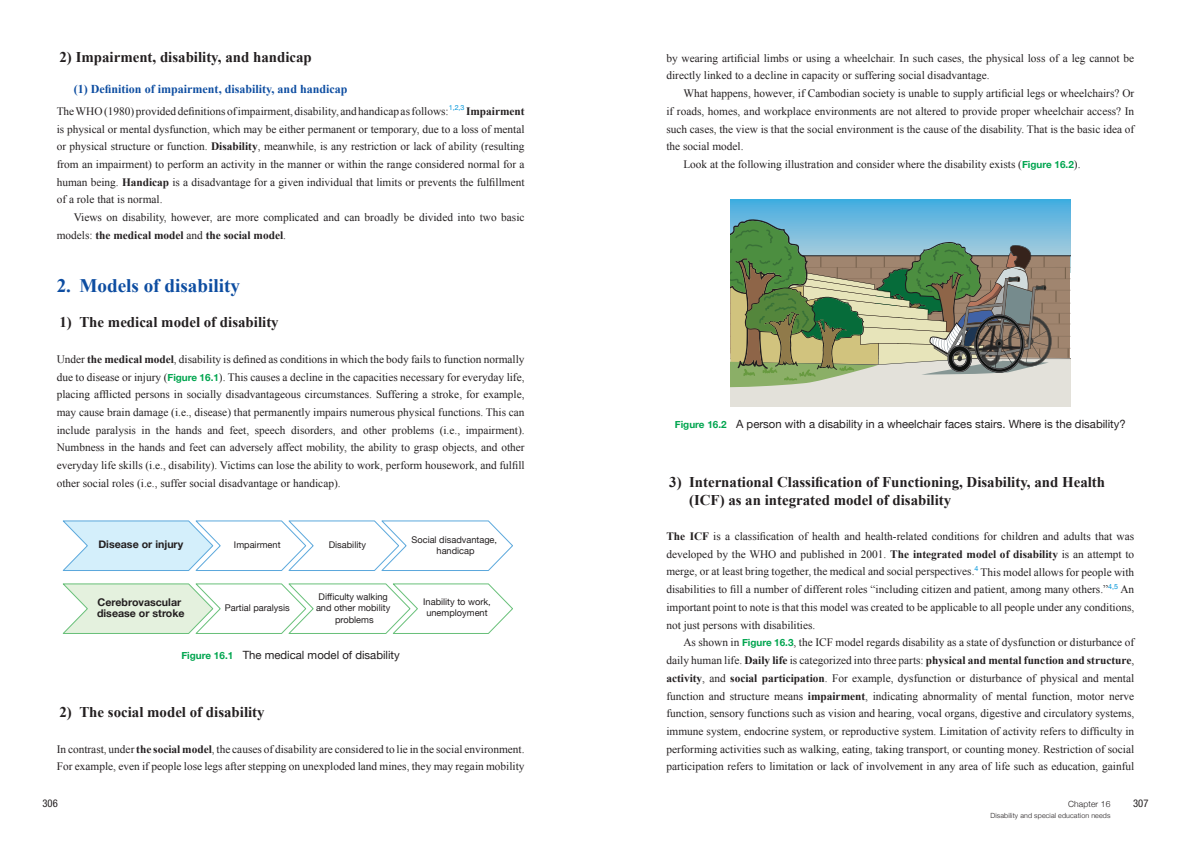
<style>
.page{position:relative;width:1191px;height:842px;background:#fff}
.page>*{position:absolute;margin:0;border:0;box-sizing:border-box;transform-origin:0 0}
.t1{font:700 19.1px "Times New Roman";color:#0d4da1}
.t2{font:700 14.9px/17.7px "Times New Roman";color:#231f20}
.t3{font:700 12px "Times New Roman";color:#0d4da1}
.t4{font:11.3px/17.7px "Times New Roman";color:#231f20;text-align:justify}
.t5{font:11.3px "Helvetica Neue";color:#231f20}
.t6{font:700 10.6px/11.3px "Helvetica Neue";color:#231f20}
.t7{font:condensed 10.6px "Helvetica Neue LT Std";color:#231f20}
.t8{font:9.2px/11.3px "Helvetica Neue";color:#231f20;text-align:center}
.t9{font:300 8.5px "Helvetica Neue";letter-spacing:.015em;color:#231f20}
.t10{font:300 7.1px "Helvetica Neue";letter-spacing:.015em;color:#231f20}
.s1{font-weight:700}
.s2{font-family:"Helvetica Neue";font-weight:700;font-size:9.9px;color:#00a54f}
.s3{font-weight:700;font-size:9.9px;color:#00a54f}
</style>
<div class="page">
<svg style="left:62px;top:520px;width:451px;height:51px"></svg>
<svg style="left:62px;top:583px;width:451px;height:51px"></svg>
<svg style="left:730px;top:200px;width:340px;height:19px;background:#54b1df"></svg>
<svg style="left:730px;top:219px;width:340px;height:187px;background:#93a38c"></svg>
<h2 class="t2" style="left:60px;top:47px;width:254px">2) Impairment, disability, and handicap</h2>
<p class="t3" style="left:74px;top:81px;width:275px">(1) Definition of impairment, disability, and handicap</p>
<p class="t4" style="left:57px;top:102px;width:469px">TheWHO(1980) provided definitions ofimpairment, disability, and handicap asfollows:<sup>1,2,3</sup> <span class="s1">Impairment </span>is physical or mental dysfunction, which may be either permanent or temporary, due to a loss of mental or physical structure or function. <span class="s1">Disability</span>, meanwhile, is any restriction or lack of ability (resulting from an impairment) to perform an activity in the manner or within the range considered normal for a human being. <span class="s1">Handicap</span> is a disadvantage for a given individual that limits or prevents the fulfillment of a role that is normal.</p>
<p class="t4" style="left:57px;top:208px;width:469px;text-indent:17px">Views on disability, however, are more complicated and can broadly be divided into two basic models: <span class="s1">the medical model</span> and <span class="s1">the social model</span>.</p>
<h1 class="t1" style="left:57px;top:272px;width:185px">2. Models of disability</h1>
<h2 class="t2" style="left:60px;top:313px;width:221px">1) The medical model of disability</h2>
<p class="t4" style="left:57px;top:350px;width:469px">Under <span class="s1">the medical model</span>, disability is defined as conditions in which the body fails to function normally due to disease or injury (<span class="s2">Figure 16.1</span>). This causes a decline in the capacities necessary for everyday life, placing afflicted persons in socially disadvantageous circumstances. Suffering a stroke, for example, may cause brain damage (i.e., disease) that permanently impairs numerous physical functions. This can include paralysis in the hands and feet, speech disorders, and other problems (i.e., impairment).<br>Numbness in the hands and feet can adversely affect mobility, the ability to grasp objects, and other everyday life skills (i.e., disability). Victims can lose the ability to work, perform housework, and fulfill other social roles (i.e., suffer social disadvantage or handicap).</p>
<p class="t6" style="left:98px;top:539px;width:86px">Disease or injury</p>
<p class="t8" style="left:234px;top:539px;width:48px">Impairment</p>
<p class="t8" style="left:329px;top:539px;width:39px">Disability</p>
<p class="t8" style="left:411px;top:534px;width:87px">Social disadvantage, handicap</p>
<p class="t6" style="left:97px;top:597px;width:89px">Cerebrovascular disease or stroke</p>
<p class="t8" style="left:225px;top:602px;width:66px">Partial paralysis</p>
<p class="t8" style="left:316px;top:592px;width:76px">Difficulty walking and other mobility problems</p>
<p class="t8" style="left:423px;top:596px;width:69px">Inability to work, unemployment</p>
<p class="t5" style="left:181px;top:647px;width:220px"><span class="s3">Figure 16.1</span> The medical model of disability</p>
<h2 class="t2" style="left:60px;top:703px;width:207px">2) The social model of disability</h2>
<p class="t4" style="left:57px;top:740px;width:469px">In contrast, under <span class="s1">the social model</span>, the causes of disability are considered to lie in the social environment.<br>For example, even if people lose legs after stepping on unexploded land mines, they may regain mobility</p>
<p class="t4" style="left:666px;top:49px;width:469px">by wearing artificial limbs or using a wheelchair. In such cases, the physical loss of a leg cannot be directly linked to a decline in capacity or suffering social disadvantage.</p>
<p class="t4" style="left:683px;top:84px;width:452px">What happens, however, if Cambodian society is unable to supply artificial legs or wheelchairs? Or</p>
<p class="t4" style="left:666px;top:102px;width:469px">if roads, homes, and workplace environments are not altered to provide proper wheelchair access? In</p>
<p class="t4" style="left:666px;top:120px;width:469px">such cases, the view is that the social environment is the cause of the disability. That is the basic idea of</p>
<p class="t4" style="left:666px;top:137px;width:79px">the social model.</p>
<p class="t4" style="left:683px;top:155px;width:398px">Look at the following illustration and consider where the disability exists (<span class="s2">Figure 16.2</span>).</p>
<p class="t5" style="left:675px;top:416px;width:452px"><span class="s3">Figure 16.2</span> A person with a disability in a wheelchair faces stairs. Where is the disability?</p>
<h2 class="t2" style="left:689px;top:473px;width:417px;text-indent:-20px">3) International Classification of Functioning, Disability, and Health (ICF) as an integrated model of disability</h2>
<p class="t4" style="left:666px;top:527px;width:469px"><span class="s1">The ICF</span> is a classification of health and health-related conditions for children and adults that was developed by the WHO and published in 2001. <span class="s1">The integrated model of disability</span> is an attempt to merge, or at least bring together, the medical and social perspectives.<sup>4</sup> This model allows for people with disabilities to fill a number of different roles “including citizen and patient, among many others.”<sup>4,5</sup> An important point to note is that this model was created to be applicable to all people under any conditions, not just persons with disabilities.</p>
<p class="t4" style="left:666px;top:633px;width:469px;text-indent:17px">As shown in <span class="s2">Figure 16.3</span>, the ICF model regards disability as a state of dysfunction or disturbance of daily human life. <span class="s1">Daily life</span> is categorized into three parts: <span class="s1">physical and mental function and structure</span>, <span class="s1">activity</span>, and <span class="s1">social participation</span>. For example, dysfunction or disturbance of physical and mental function and structure means <span class="s1">impairment</span>, indicating abnormality of mental function, motor nerve function, sensory functions such as vision and hearing, vocal organs, digestive and circulatory systems, immune system, endocrine system, or reproductive system. Limitation of activity refers to difficulty in performing activities such as walking, eating, taking transport, or counting money. Restriction of social participation refers to limitation or lack of involvement in any area of life such as education, gainful</p>
<p class="t7" style="left:43px;top:797px;width:17px">306</p>
<p class="t9" style="left:1068px;top:797px;width:44px">Chapter 16</p>
<p class="t7" style="left:1133px;top:797px;width:17px">307</p>
<p class="t10" style="left:990px;top:810px;width:121px">Disability and special education needs</p>
</div>
